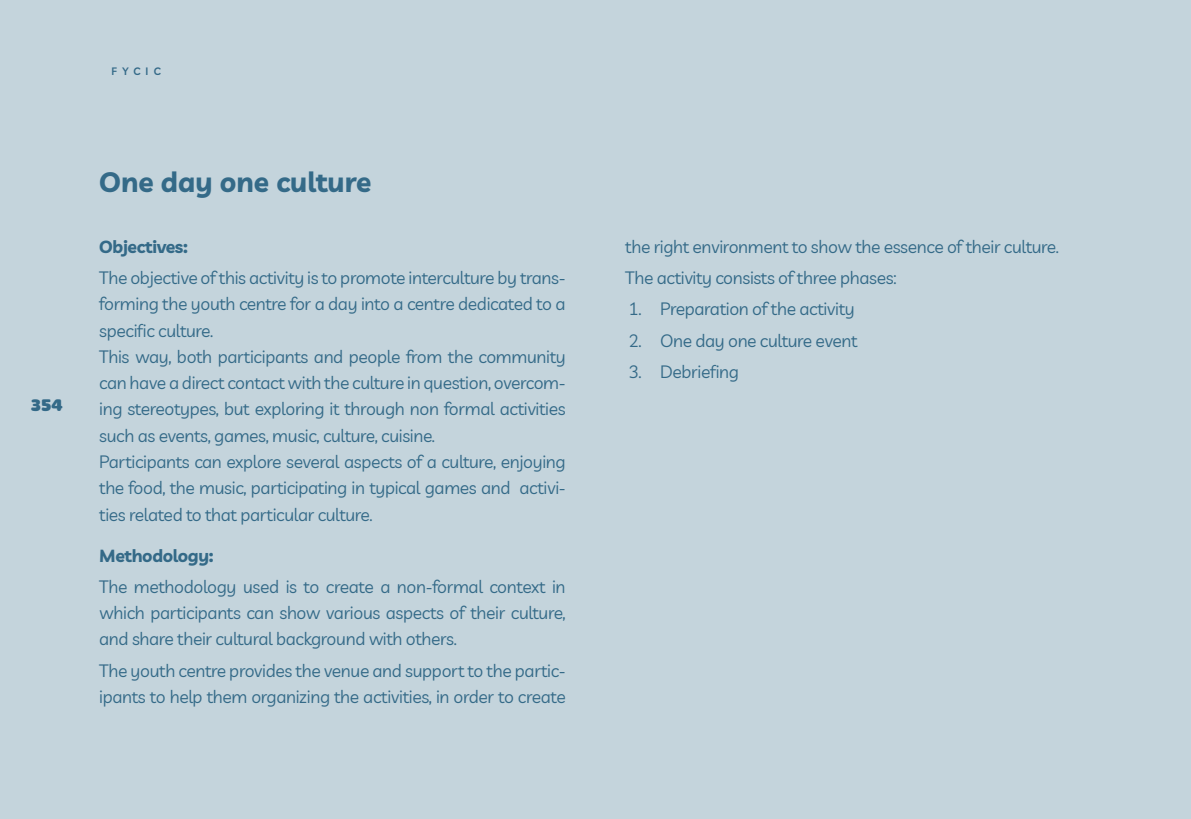
<style>
.page{position:relative;width:1191px;height:819px;background:#c4d4dc}
.page>*{position:absolute;margin:0;border:0;box-sizing:border-box;transform-origin:0 0}
.TESTO_BLU_GRANDE{font:700 28px "Livvic";color:#346a88}
.t1{font:17.5px/26.2px "Livvic";letter-spacing:-.02em;color:#346a88;text-align:justify}
.t2{font:700 17.5px "Livvic";letter-spacing:-.02em;color:#346a88}
.t3{font:17.5px "Coiny Cyrillic";color:#346a88}
.t4{font:600 10.5px "Livvic";letter-spacing:.5em;color:#346a88}
</style>
<div class="page">
<p class="t4" style="left:112px;top:63px;width:51px">FYCIC</p>
<p class="t3" style="left:31px;top:390px;width:34px">354</p>
<p class="TESTO_BLU_GRANDE" style="left:99px;top:160px;width:274px">One day one culture</p>
<p class="t2" style="left:99px;top:233px;width:90px">Objectives:</p>
<p class="t1" style="left:99px;top:264px;width:468px">The objective of this activity is to promote interculture by trans&shy;forming the youth centre for a day into a centre dedicated to a specific culture.</p>
<p class="t1" style="left:99px;top:342px;width:468px">This way, both participants and people from the community can have a direct contact with the culture in question, overcom&shy;ing stereotypes, but exploring it through non formal activities such as events, games, music, culture, cuisine.</p>
<p class="t1" style="left:99px;top:447px;width:468px">Participants can explore several aspects of a culture, enjoying the food, the music, participating in typical games and activi&shy;ties related to that particular culture.</p>
<p class="t2" style="left:99px;top:541px;width:116px">Methodology:</p>
<p class="t1" style="left:99px;top:572px;width:468px">The methodology used is to create a non-formal context in which participants can show various aspects of their culture, and share their cultural background with others.</p>
<p class="t1" style="left:99px;top:656px;width:468px">The youth centre provides the venue and support to the partic&shy;ipants to help them organizing the activities, in order to create</p>
<p class="t1" style="left:625px;top:232px;width:435px">the right environment to show the essence of their culture.</p>
<p class="t1" style="left:625px;top:264px;width:273px">The activity consists of three phases:</p>
<p class="t1" style="left:628px;top:295px;width:228px">1. Preparation of the activity</p>
<p class="t1" style="left:628px;top:326px;width:230px">2. One day one culture event</p>
<p class="t1" style="left:628px;top:357px;width:112px">3. Debriefing</p>
</div>
